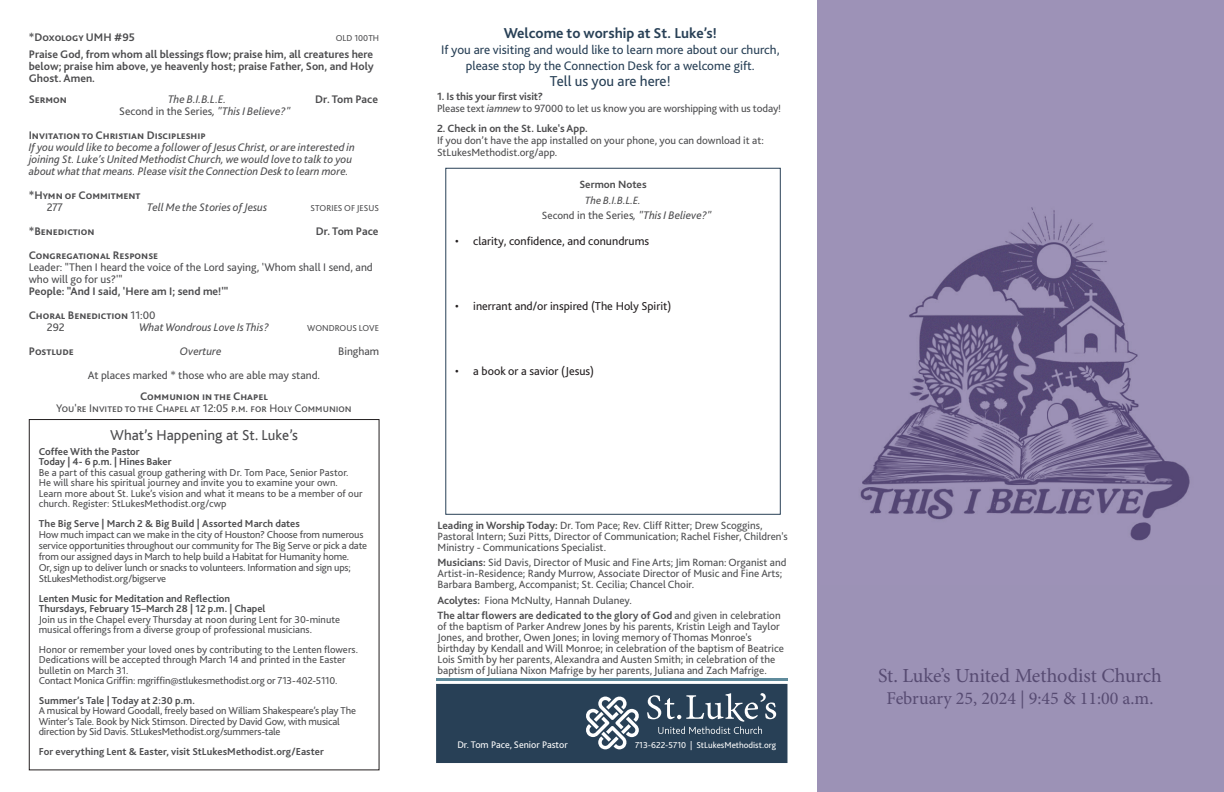
<style>
.page{position:relative;width:1224px;height:792px;background:#fff}
.page>*{position:absolute;margin:0;border:0;box-sizing:border-box;transform-origin:0 0}
.t1{font:20px "Minion Pro";letter-spacing:-.005em;color:#574b72}
.t2{font:18px "Minion Pro";color:#574b72}
.t3{font:700 15px "Bliss 2";color:#284056}
.t4{font:15px "Bliss";color:#4d4d4f}
.t5{font:15px "Bliss 2";color:#284056}
.t6{font:13px/16px "Bliss 2";color:#284056;text-align:center}
.t7{font:12px "Bliss 2";color:#231f20}
.t8{font:700 11.5px/12px "Bliss 2";color:#4d4d4f}
.t9{font:italic 11.5px/12px "Bliss 2";color:#4d4d4f}
.t10{font:11.5px/12px "Bliss 2";color:#4d4d4f}
.t11{font:11px/11px "Bliss 2";color:#4d4d4f}
.t12{font:11px/11px "Bliss 2";color:#4d4e50}
.t13{font:700 11px/15.5px "Bliss 2";color:#4d4d4f}
.t14{font:italic 11px "Bliss 2";color:#4d4d4f}
.t15{font:10.5px/10.5px "Bliss 2";letter-spacing:-.015em;color:#4d4d4f}
.t16{font:700 10.5px/10.5px "Bliss 2";letter-spacing:.005em;color:#4d4d4f}
.t17{font:10.5px/10.5px "Bliss 2";color:#4d4e50}
.t18{font:700 10.5px/10.5px "Bliss 2";color:#4d4e50}
.t19{font:10px "Bliss 2";color:#fff}
.t20{font:9px "Bliss 2";color:#4d4d4f}
.t21{font:9px "Bliss 2";color:#fff}
.s1{font-weight:400}
.s2{font-weight:400;font-style:italic}
.s3{font-weight:700}
.s4{font-style:italic}
.s5{font-style:normal;font-size:11px}
.s6{font-style:normal}
.s7{font-weight:700;color:#4d4d4f}
.s8{font-weight:400;color:#4d4e50}
</style>
<div class="page">
<img style="left:818px;top:0;width:406px;height:792px">
<div style="left:436px;top:684px;width:351px;height:79px;background:#284056"></div>
<svg style="left:647px;top:693px;width:129px;height:41px"></svg>
<svg style="left:586px;top:696px;width:53px;height:53px"></svg>
<hr style="left:436px;top:678px;width:351px;height:3px;background:#5f8b9c">
<div style="left:29px;top:419px;width:351px;height:351px;border:1px solid #231f20"></div>
<div style="left:445px;top:168px;width:336px;height:347px;border:1px solid #284056"></div>
<p class="t8" style="left:29px;top:31px;width:108px">*DoXology UMH #95</p>
<p class="t20" style="left:336px;top:33px;width:45px">OLD 100TH</p>
<p class="t8" style="left:29px;top:48px;width:346px;text-align:justify">Praise God, from whom all blessings flow; praise him, all creatures here below; praise him above, ye heavenly host; praise Father, Son, and Holy Ghost. Amen.</p>
<p class="t8" style="left:29px;top:93px;width:40px">Sermon</p>
<p class="t9" style="left:168px;top:93px;width:60px">The B.I.B.L.E.</p>
<p class="t8" style="left:315px;top:93px;width:64px">Dr. Tom Pace</p>
<p class="t8" style="left:29px;top:99px;width:264px;line-height:24px;text-indent:90px"><span class="s1">Second in the Series</span><span class="s2">, "This I Believe?"<br></span>InVitation to Christian Discipleship</p>
<p class="t9" style="left:29px;top:141px;width:328px">If you would like to become a follower of Jesus Christ, or are interested in joining St. Luke’s United Methodist Church, we would love to talk to you about what that means. Please visit the Connection Desk to learn more.</p>
<p class="t8" style="left:29px;top:189px;width:113px">*Hymn of Commitment</p>
<p class="t10" style="left:47px;top:200px;width:18px">277</p>
<p class="t9" style="left:147px;top:200px;width:121px">Tell Me the Stories of Jesus</p>
<p class="t20" style="left:311px;top:202px;width:70px">STORIES OF JESUS</p>
<p class="t8" style="left:29px;top:225px;width:67px">*Benediction</p>
<p class="t8" style="left:316px;top:225px;width:64px">Dr. Tom Pace</p>
<p class="t8" style="left:29px;top:249px;width:131px">Congregational Response</p>
<p class="t10" style="left:29px;top:261px;width:346px">Leader: "Then I heard the voice of the Lord saying, 'Whom shall I send, and who will go for us?'"</p>
<p class="t8" style="left:29px;top:279px;width:201px;line-height:24px">People: "And I said, 'Here am I; send me!'"<br>Choral Benediction <span class="s1">11:00</span></p>
<p class="t10" style="left:47px;top:321px;width:20px">292</p>
<p class="t9" style="left:139px;top:321px;width:131px">What Wondrous Love Is This?</p>
<p class="t20" style="left:307px;top:322px;width:73px">WONDROUS LOVE</p>
<p class="t8" style="left:29px;top:345px;width:47px">Postlude</p>
<p class="t9" style="left:180px;top:345px;width:43px">Overture</p>
<p class="t10" style="left:338px;top:345px;width:43px">Bingham</p>
<p class="t10" style="left:88px;top:369px;width:234px">At places marked * those who are able may stand.</p>
<p class="t8" style="left:140px;top:390px;width:129px">Communion in the Chapel</p>
<p class="t10" style="left:56px;top:402px;width:297px">YOU'RE INVITED TO THE CHAPEL AT 12:05 P.M. FOR HOLY COMMUNION</p>
<h3 class="t4" style="left:110px;top:427px;width:189px">What’s Happening at St. Luke’s</h3>
<p class="t16" style="left:39px;top:446px;width:134px">Coffee With the Pastor<br>Today | 4- 6 p.m. | Hines Baker</p>
<p class="t15" style="left:39px;top:467px;width:325px">Be a part of this casual group gathering with Dr. Tom Pace, Senior Pastor.<br>He will share his spiritual journey and invite you to examine your own.<br>Learn more about St. Luke’s vision and what it means to be a member of our church. Register: StLukesMethodist.org/cwp</p>
<p class="t16" style="left:39px;top:518px;width:263px">The Big Serve | March 2 &amp; Big Build | Assorted March dates</p>
<p class="t15" style="left:39px;top:529px;width:330px;line-height:11px">How much impact can we make in the city of Houston? Choose from numerous service opportunities throughout our community for The Big Serve or pick a date from our assigned days in March to help build a Habitat for Humanity home.<br>Or, sign up to deliver lunch or snacks to volunteers. Information and sign ups; StLukesMethodist.org/bigserve</p>
<p class="t18" style="left:39px;top:593px;width:228px">Lenten Music for Meditation and Reflection<br>Thursdays, February 15–March 28 | 12 p.m. | Chapel</p>
<p class="t17" style="left:39px;top:614px;width:303px">Join us in the Chapel every Thursday at noon during Lent for 30-minute musical offerings from a diverse group of professional musicians.</p>
<p class="t15" style="left:39px;top:644px;width:321px">Honor or remember your loved ones by contributing to the Lenten flowers.<br>Dedications will be accepted through March 14 and printed in the Easter bulletin on March 31.<br>Contact Monica Griffin: mgriffin@stlukesmethodist.org or 713-402-5110.</p>
<p class="t16" style="left:39px;top:695px;width:158px">Summer’s Tale | Today at 2:30 p.m.</p>
<p class="t15" style="left:39px;top:705px;width:319px">A musical by Howard Goodall, freely based on William Shakespeare’s play The<br>Winter’s Tale. Book by Nick Stimson. Directed by David Gow, with musical direction by Sid Davis. StLukesMethodist.org/summers-tale</p>
<p class="t16" style="left:39px;top:746px;width:287px">For everything Lent &amp; Easter, visit StLukesMethodist.org/Easter</p>
<h3 class="t3" style="left:504px;top:24px;width:215px">Welcome to worship at St. Luke’s!</h3>
<p class="t6" style="left:441px;top:41px;width:340px">If you are visiting and would like to learn more about our church, please stop by the Connection Desk for a welcome gift.</p>
<h3 class="t5" style="left:550px;top:72px;width:122px">Tell us you are here!</h3>
<p class="t13" style="left:437px;top:120px;width:152px">2. Check in on the St. Luke's App.</p>
<p class="t11" style="left:437px;top:134px;width:328px;line-height:12px">If you don’t have the app installed on your phone, you can download it at:<br>StLukesMethodist.org/app.</p>
<p class="t11" style="left:437px;top:90px;width:346px;line-height:12px"><span class="s3">1. Is this your first visit?<br></span>Please text <span class="s4">iamnew</span> to 97000 to let us know you are worshipping with us today!</p>
<p class="t13" style="left:579px;top:176px;width:69px">Sermon Notes</p>
<p class="t14" style="left:585px;top:193px;width:57px">The B.I.B.L.E.</p>
<p class="t9" style="left:542px;top:209px;width:172px"><span class="s5">Second</span> <span class="s6">in the Series</span>, "This I Believe?"</p>
<p class="t7" style="left:455px;top:233px;width:195px">• clarity, confidence, and conundrums</p>
<p class="t7" style="left:455px;top:298px;width:218px">• inerrant and/or inspired (The Holy Spirit)</p>
<p class="t7" style="left:455px;top:363px;width:140px">• a book or a savior (Jesus)</p>
<p class="t12" style="left:438px;top:519px;width:352px"><span class="s7">Leading in Worship Today:</span> Dr. Tom Pace; Rev. Cliff Ritter; Drew Scoggins,<br>Pastoral Intern; Suzi Pitts, Director of Communication; Rachel Fisher, Children's<br>Ministry - Communications Specialist.</p>
<p class="t12" style="left:438px;top:557px;width:350px"><span class="s7">Musicians:</span> Sid Davis, Director of Music and Fine Arts; Jim Roman: Organist and<br>Artist-in-Residence; Randy Murrow, Associate Director of Music and Fine Arts;<br>Barbara Bamberg, Accompanist; St. Cecilia; Chancel Choir.</p>
<p class="t13" style="left:438px;top:592px;width:345px">Acolytes: <span class="s8">Fiona McNulty, Hannah Dulaney.<br></span>The altar flowers are dedicated to the glory of God <span class="s1">and given in celebration</span></p>
<p class="t11" style="left:438px;top:621px;width:348px">of the baptism of Parker Andrew Jones by his parents, Kristin Leigh and Taylor Jones, and brother, Owen Jones; in loving memory of Thomas Monroe's birthday by Kendall and Will Monroe; in celebration of the baptism of Beatrice Lois Smith by her parents, Alexandra and Austen Smith; in celebration of the baptism of Juliana Nixon Mafrige by her parents, Juliana and Zach Mafrige.</p>
<p class="t19" style="left:457px;top:739px;width:112px">Dr. Tom Pace, Senior Pastor</p>
<p class="t21" style="left:635px;top:740px;width:143px">713-622-5710 | StLukesMethodist.org</p>
<h1 class="t1" style="left:878px;top:663px;width:285px">St. Luke’s United Methodist Church</h1>
<h2 class="t2" style="left:887px;top:686px;width:268px">February 25, 2024 | 9:45 &amp; 11:00 a.m.</h2>
</div>
